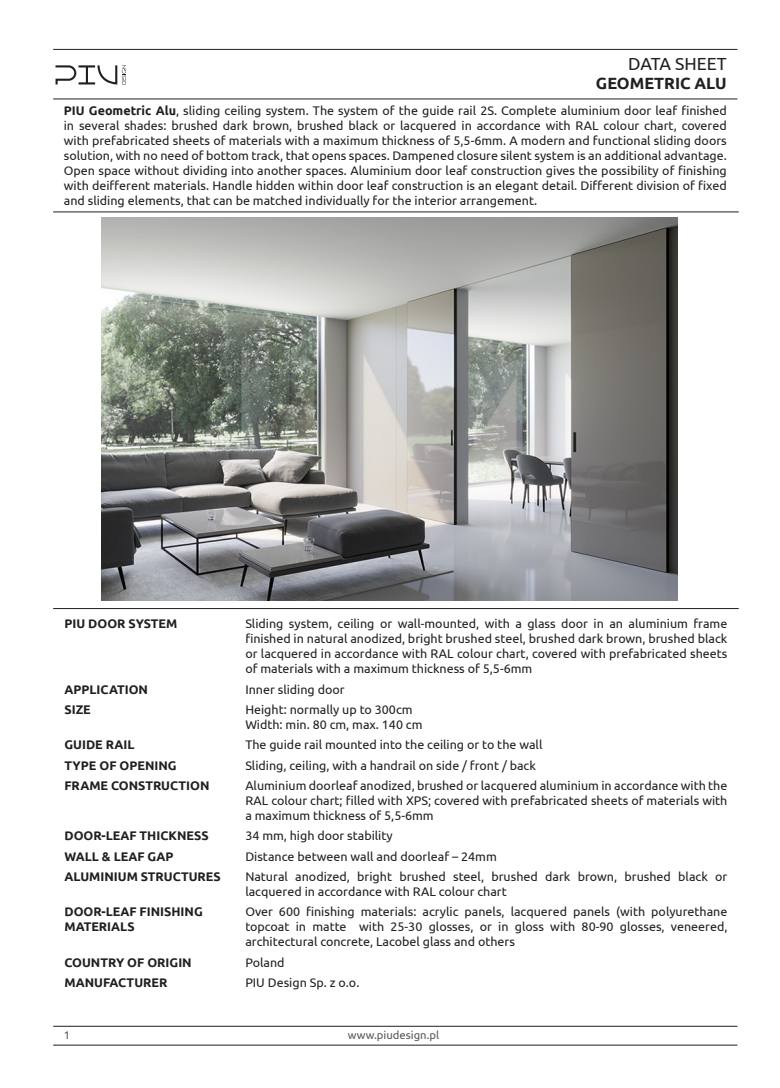
<style>
.page{position:relative;width:780px;height:1088px;background:#fff}
.page>*{position:absolute;margin:0;border:0;box-sizing:border-box;transform-origin:0 0}
.t1{font:17.5px "Ubuntu";color:#231f20}
.t2{font:700 16.25px "Ubuntu";color:#231f20}
.t3{font:12.5px/15px "Ubuntu";color:#231f20;text-align:justify}
.t4{font:700 12.5px/15px "Ubuntu";color:#231f20}
.t5{font:11.25px "Ubuntu";color:#57585a}
.s1{font-weight:700}
</style>
<div class="page">
<hr style="left:53px;top:1026px;width:684px;height:1px;background:#231f20">
<hr style="left:53px;top:1045px;width:684px;height:1px;background:#231f20">
<svg style="left:55px;top:65px;width:71px;height:20px"></svg>
<hr style="left:53px;top:99px;width:684px;height:1px;background:#231f20">
<hr style="left:53px;top:49px;width:684px;height:1px;background:#231f20">
<hr style="left:53px;top:212px;width:685px;height:1px;background:#231f20">
<hr style="left:53px;top:608px;width:685px;height:1px;background:#231f20">
<img style="left:101px;top:217px;width:576px;height:383px">
<p class="t1" style="left:628px;top:53px;width:100px">DATA SHEET</p>
<p class="t2" style="left:596px;top:74px;width:132px">GEOMETRIC ALU</p>
<p class="t3" style="left:64px;top:102px;width:664px"><span class="s1">PIU Geometric Alu</span>, sliding ceiling system. The system of the guide rail 2S. Complete aluminium door leaf finished in several shades: brushed dark brown, brushed black or lacquered in accordance with RAL colour chart, covered with prefabricated sheets of materials with a maximum thickness of 5,5-6mm. A modern and functional sliding doors solution, with no need of bottom track, that opens spaces. Dampened closure silent system is an additional advantage.<br>Open space without dividing into another spaces. Aluminium door leaf construction gives the possibility of finishing with deifferent materials. Handle hidden within door leaf construction is an elegant detail. Different division of fixed and sliding elements, that can be matched individually for the interior arrangement.</p>
<p class="t4" style="left:64px;top:616px;width:114px">PIU DOOR SYSTEM</p>
<p class="t4" style="left:64px;top:681px;width:85px">APPLICATION</p>
<p class="t4" style="left:64px;top:702px;width:28px">SIZE</p>
<p class="t4" style="left:64px;top:737px;width:72px">GUIDE RAIL</p>
<p class="t4" style="left:64px;top:757px;width:114px">TYPE OF OPENING</p>
<p class="t4" style="left:64px;top:778px;width:146px">FRAME CONSTRUCTION</p>
<p class="t4" style="left:64px;top:828px;width:146px">DOOR-LEAF THICKNESS</p>
<p class="t4" style="left:64px;top:848px;width:110px">WALL &amp; LEAF GAP</p>
<p class="t4" style="left:64px;top:869px;width:158px">ALUMINIUM STRUCTURES</p>
<p class="t4" style="left:64px;top:904px;width:140px">DOOR-LEAF FINISHING<br>MATERIALS</p>
<p class="t4" style="left:64px;top:954px;width:129px">COUNTRY OF ORIGIN</p>
<p class="t4" style="left:64px;top:975px;width:104px">MANUFACTURER</p>
<p class="t3" style="left:245px;top:616px;width:483px">Sliding system, ceiling or wall-mounted, with a glass door in an aluminium frame finished in natural anodized, bright brushed steel, brushed dark brown, brushed black or lacquered in accordance with RAL colour chart, covered with prefabricated sheets of materials with a maximum thickness of 5,5-6mm</p>
<p class="t3" style="left:245px;top:681px;width:101px">Inner sliding door</p>
<p class="t3" style="left:245px;top:702px;width:179px">Height: normally up to 300cm<br>Width: min. 80 cm, max. 140 cm</p>
<p class="t3" style="left:245px;top:737px;width:298px">The guide rail mounted into the ceiling or to the wall</p>
<p class="t3" style="left:245px;top:757px;width:292px">Sliding, ceiling, with a handrail on side / front / back</p>
<p class="t3" style="left:245px;top:778px;width:483px">Aluminium doorleaf anodized, brushed or lacquered aluminium in accordance with the RAL colour chart; filled with XPS; covered with prefabricated sheets of materials with a maximum thickness of 5,5-6mm</p>
<p class="t3" style="left:245px;top:828px;width:149px">34 mm, high door stability</p>
<p class="t3" style="left:245px;top:848px;width:253px">Distance between wall and doorleaf – 24mm</p>
<p class="t3" style="left:245px;top:868px;width:483px">Natural anodized, bright brushed steel, brushed dark brown, brushed black or lacquered in accordance with RAL colour chart</p>
<p class="t3" style="left:245px;top:904px;width:483px">Over 600 finishing materials: acrylic panels, lacquered panels (with polyurethane topcoat in matte with 25-30 glosses, or in gloss with 80-90 glosses, veneered, architectural concrete, Lacobel glass and others</p>
<p class="t3" style="left:245px;top:954px;width:41px">Poland</p>
<p class="t3" style="left:245px;top:974px;width:116px">PIU Design Sp. z o.o.</p>
<p class="t5" style="left:64px;top:1028px;width:8px">1</p>
<p class="t5" style="left:348px;top:1028px;width:93px">www.piudesign.pl</p>
</div>
